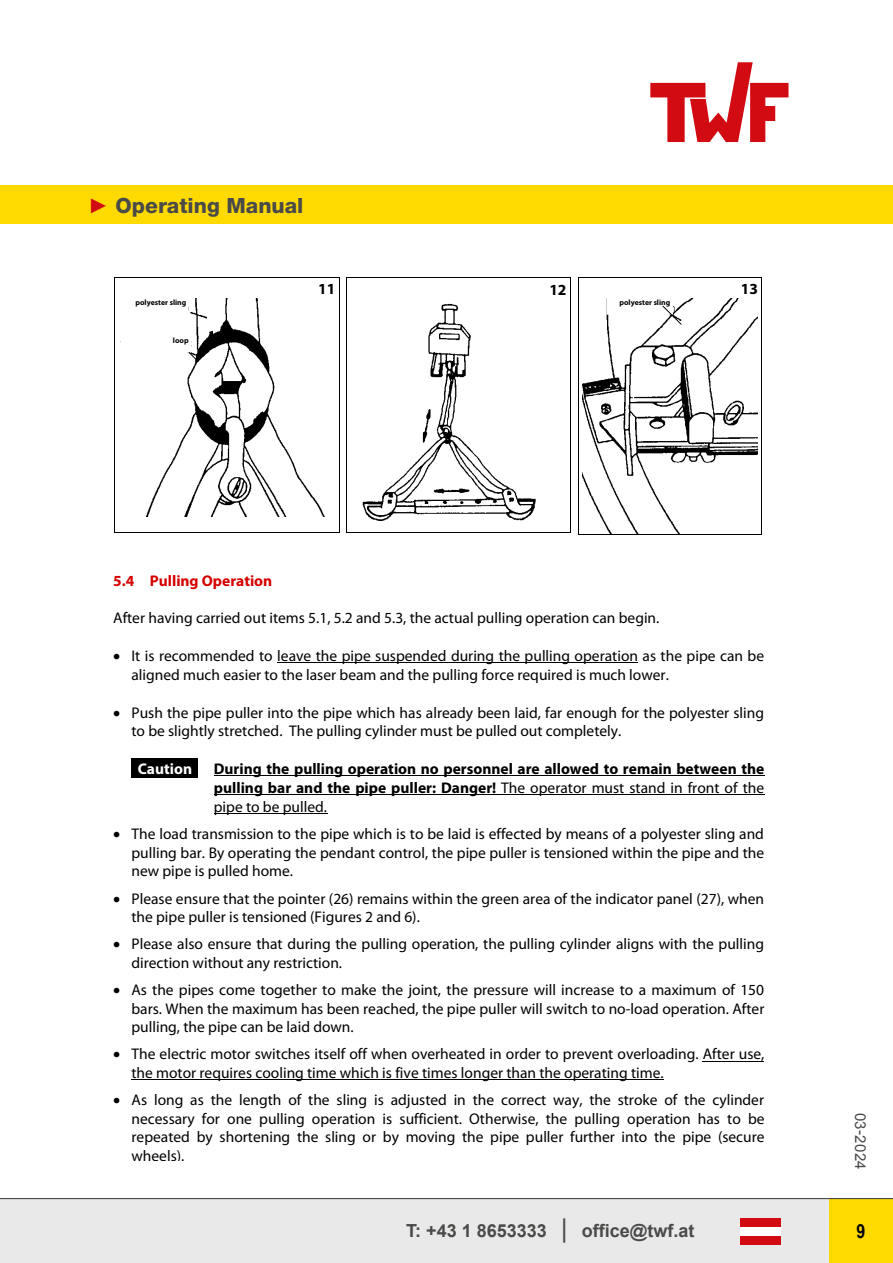
<style>
.page{position:relative;width:893px;height:1263px;background:#fff}
.page>*{position:absolute;margin:0;border:0;box-sizing:border-box;transform-origin:0 0}
.t1{font:800 21px "Helvetica Neue";color:#4a4a49}
.t2{font:700 19.5px "Arial Narrow";color:#000}
.t3{font:700 18px "Arial";color:#4a4a49}
.t4{font:15.45px/18.6px "Myriad Pro";color:#000}
.t5{font:700 15.45px/18.9px "Myriad Pro";color:#000;text-align:justify}
.t6{font:700 15.45px "Myriad Pro";color:#d60000}
.t7{font:700 15.45px "Myriad Pro";color:#fff}
.t8{font:15px "Arial";letter-spacing:.02em;color:#4a4a49}
.t9{font:700 7.8px "Myriad Pro";color:#000}
.s1{font-family:"Arial";font-weight:900;color:#d20a11}
.s2{font-weight:400}
.s3{font-size:18.3px}
.s4{font-size:25.95px}
</style>
<div class="page">
<svg style="left:650px;top:62px;width:138px;height:80px"></svg>
<div style="left:0;top:185px;width:893px;height:39px;background:#ffda00"></div>
<div style="left:0;top:1199px;width:893px;height:64px;background:#e9e9e9"></div>
<div style="left:740px;top:1218px;width:41px;height:9px;background:#d20a11"></div>
<div style="left:740px;top:1227px;width:41px;height:8px;background:#fff"></div>
<div style="left:740px;top:1235px;width:41px;height:9px;background:#d20a11"></div>
<div style="left:829px;top:1198px;width:64px;height:65px;background:#ffda00"></div>
<hr style="left:0;top:1198px;width:893px;height:1px;background:#4a4a49">
<hr style="left:277px;top:662px;width:361px;height:1px;background:#000">
<div style="left:132px;top:759px;width:66px;height:19px;background:#000"></div>
<hr style="left:214px;top:775px;width:550px;height:1px;background:#000">
<hr style="left:214px;top:794px;width:550px;height:1px;background:#000">
<hr style="left:214px;top:813px;width:113px;height:1px;background:#000">
<hr style="left:703px;top:1061px;width:61px;height:1px;background:#000">
<hr style="left:131px;top:1079px;width:532px;height:1px;background:#000">
<hr style="left:346px;top:277px;width:225px;height:1px;background:#000">
<svg style="left:346px;top:278px;width:1px;height:21px"></svg>
<svg style="left:570px;top:278px;width:1px;height:21px"></svg>
<hr style="left:346px;top:532px;width:225px;height:1px;background:#000">
<hr style="left:346px;top:299px;width:1px;height:233px;background:#000">
<hr style="left:570px;top:299px;width:1px;height:233px;background:#000">
<hr style="left:579px;top:277px;width:182px;height:1px;background:#000">
<svg style="left:578px;top:277px;width:1px;height:21px"></svg>
<svg style="left:761px;top:277px;width:1px;height:21px"></svg>
<hr style="left:579px;top:534px;width:182px;height:1px;background:#000">
<hr style="left:578px;top:298px;width:1px;height:236px;background:#000">
<hr style="left:761px;top:298px;width:1px;height:236px;background:#000">
<hr style="left:114px;top:277px;width:226px;height:1px;background:#000">
<svg style="left:339px;top:278px;width:1px;height:20px"></svg>
<hr style="left:114px;top:532px;width:226px;height:1px;background:#000">
<hr style="left:114px;top:298px;width:1px;height:234px;background:#000">
<hr style="left:339px;top:298px;width:1px;height:234px;background:#000">
<img style="left:362px;top:304px;width:174px;height:216px">
<img style="left:583px;top:298px;width:175px;height:235px">
<img style="left:120px;top:298px;width:205px;height:218px">
<svg style="left:114px;top:278px;width:75px;height:37px"></svg>
<svg style="left:121px;top:333px;width:78px;height:29px"></svg>
<svg style="left:606px;top:298px;width:76px;height:27px"></svg>
<h1 class="t1" style="left:88px;top:193px;width:217px"><span class="s1">►</span> Operating Manual</h1>
<p class="t9" style="left:135px;top:297px;width:52px">polyester sling</p>
<p class="t9" style="left:173px;top:335px;width:17px">loop</p>
<p class="t5" style="left:318px;top:279px;width:19px">11</p>
<p class="t5" style="left:549px;top:280px;width:19px">12</p>
<p class="t5" style="left:741px;top:279px;width:19px">13</p>
<p class="t9" style="left:619px;top:297px;width:52px">polyester sling</p>
<p class="t6" style="left:113px;top:570px;width:161px">5.4 Pulling Operation</p>
<p class="t4" style="left:113px;top:608px;width:548px">After having carried out items 5.1, 5.2 and 5.3, the actual pulling operation can begin.</p>
<p class="t4" style="left:131px;top:646px;width:634px;text-indent:-18px">• It is recommended to leave the pipe suspended during the pulling operation as the pipe can be aligned much easier to the laser beam and the pulling force required is much lower.</p>
<p class="t4" style="left:131px;top:703px;width:634px;text-indent:-18px">• Push the pipe puller into the pipe which has already been laid, far enough for the polyester sling to be slightly stretched. The pulling cylinder must be pulled out completely.</p>
<p class="t7" style="left:138px;top:759px;width:56px">Caution</p>
<p class="t5" style="left:214px;top:759px;width:552px">During the pulling operation no personnel are allowed to remain between the pulling bar and the pipe puller: Danger! <span class="s2">The operator must stand in front of the pipe to be pulled.</span></p>
<p class="t4" style="left:131px;top:824px;width:634px;text-align:justify;text-indent:-18px">• The load transmission to the pipe which is to be laid is effected by means of a polyester sling and pulling bar. By operating the pendant control, the pipe puller is tensioned within the pipe and the new pipe is pulled home.</p>
<p class="t4" style="left:131px;top:889px;width:634px;text-indent:-18px">• Please ensure that the pointer (26) remains within the green area of the indicator panel (27), when the pipe puller is tensioned (Figures 2 and 6).</p>
<p class="t4" style="left:131px;top:934px;width:634px;text-indent:-18px">• Please also ensure that during the pulling operation, the pulling cylinder aligns with the pulling direction without any restriction.</p>
<p class="t4" style="left:131px;top:980px;width:634px;text-align:justify;text-indent:-18px">• As the pipes come together to make the joint, the pressure will increase to a maximum of 150 bars. When the maximum has been reached, the pipe puller will switch to no-load operation. After pulling, the pipe can be laid down.</p>
<p class="t4" style="left:131px;top:1045px;width:635px;text-indent:-18px">• The electric motor switches itself off when overheated in order to prevent overloading. After use, the motor requires cooling time which is five times longer than the operating time.</p>
<p class="t4" style="left:132px;top:1090px;width:635px;text-align:justify;text-indent:-18px">• As long as the length of the sling is adjusted in the correct way, the stroke of the cylinder necessary for one pulling operation is sufficient. Otherwise, the pulling operation has to be repeated by shortening the sling or by moving the pipe puller further into the pipe (secure wheels).</p>
<p class="t8" style="left:870px;top:1113px;width:58px;rotate:90deg">03<span class="s3">-</span>2024</p>
<p class="t3" style="left:406px;top:1218px;width:290px">T: +43 1 8653333 <span class="s4">|</span> office@twf.at</p>
<p class="t2" style="left:857px;top:1216px;width:10px">9</p>
</div>
